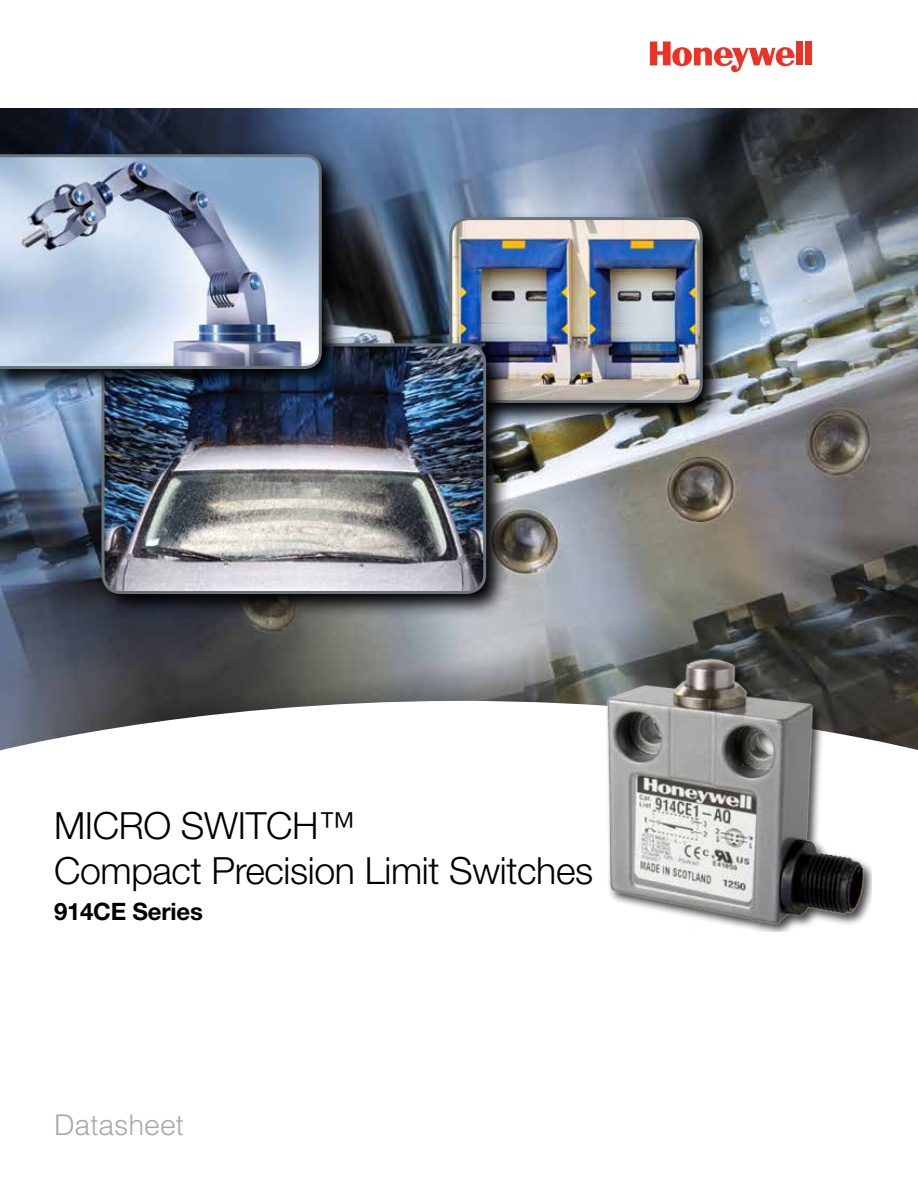
<style>
.page{position:relative;width:918px;height:1188px;background:#fff}
.page>*{position:absolute;margin:0;border:0;box-sizing:border-box;transform-origin:0 0}
.t1{font:300 37.5px/45px "Helvetica Neue LT Std";letter-spacing:-.01em;color:#000}
.t2{font:300 28.5px "Helvetica LT Std";color:#a7a9ac}
.t3{font:700 24px "Helvetica Neue LT Std";letter-spacing:-.01em;color:#000}
</style>
<div class="page">
<img style="left:0;top:109px;width:918px;height:592px">
<div style="left:796px;top:42px;width:7px;height:23px;background:#ee3124"></div>
<div style="left:805px;top:42px;width:7px;height:23px;background:#ee3124"></div>
<svg style="left:650px;top:42px;width:145px;height:30px"></svg>
<svg style="left:0;top:701px;width:918px;height:198px"></svg>
<img style="left:444px;top:211px;width:284px;height:216px">
<img style="left:452px;top:219px;width:249px;height:182px">
<div style="left:449px;top:217px;width:254px;height:186px;border:3px solid #68737a;border-radius:18px"></div>
<img style="left:96px;top:338px;width:415px;height:280px">
<img style="left:103px;top:345px;width:382px;height:247px">
<div style="left:102px;top:343px;width:384px;height:251px;border:3px solid #68737a;border-radius:18px"></div>
<img style="left:0;top:148px;width:347px;height:246px">
<svg style="left:0;top:153px;width:323px;height:218px;background:#a4b4cc"></svg>
<img style="left:600px;top:651px;width:271px;height:280px">
<p class="t1" style="left:54px;top:802px;width:541px">MICRO SWITCH™<br>Compact Precision Limit Switches</p>
<p class="t3" style="left:54px;top:897px;width:150px">914CE Series</p>
<p class="t2" style="left:54px;top:1107px;width:131px">Datasheet</p>
</div>
